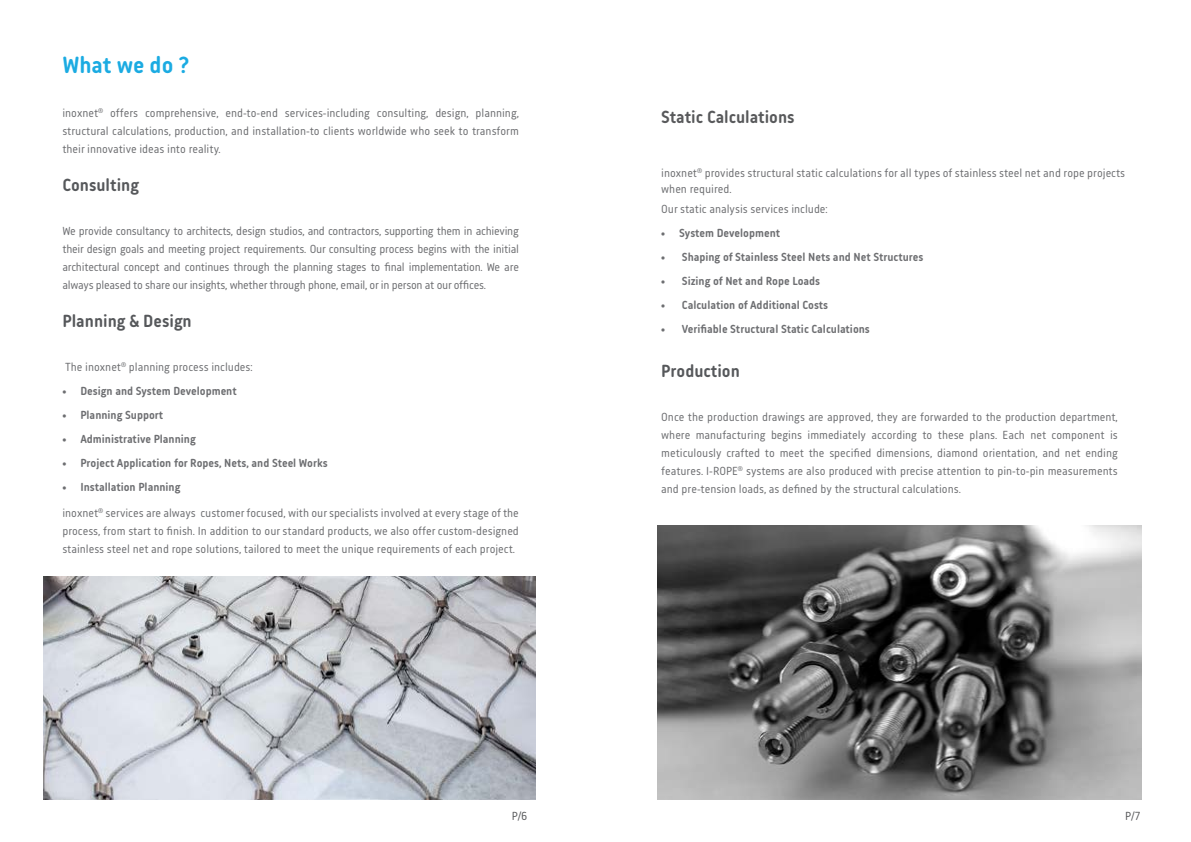
<style>
.page{position:relative;width:1191px;height:842px;background:#fff}
.page>*{position:absolute;margin:0;border:0;box-sizing:border-box;transform-origin:0 0}
.t1{font:700 24px "Korb";color:#1babe2}
.t2{font:700 18px "Korb";color:#56585b}
.t3{font:700 18px "Korb";color:#58595b}
.t4{font:12px/18px "Korb";color:#6d6e71;text-align:justify}
.t5{font:700 12px "Korb";color:#6d6e71}
.t6{font:12px "Korb";color:#58595b}
</style>
<div class="page">
<img style="left:658px;top:525px;width:483px;height:274px">
<img style="left:43px;top:576px;width:493px;height:223px">
<h1 class="t1" style="left:62px;top:52px;width:128px">What we do ?</h1>
<p class="t4" style="left:62px;top:104px;width:458px">inoxnet<sup>®</sup> offers comprehensive, end-to-end services-including consulting, design, planning, structural calculations, production, and installation-to clients worldwide who seek to transform their innovative ideas into reality.</p>
<h2 class="t2" style="left:62px;top:175px;width:78px">Consulting</h2>
<p class="t4" style="left:62px;top:222px;width:458px">We provide consultancy to architects, design studios, and contractors, supporting them in achieving their design goals and meeting project requirements. Our consulting process begins with the initial architectural concept and continues through the planning stages to final implementation. We are always pleased to share our insights, whether through phone, email, or in person at our offices.</p>
<h2 class="t2" style="left:62px;top:311px;width:131px">Planning &amp; Design</h2>
<p class="t4" style="left:65px;top:358px;width:189px">The inoxnet<sup>®</sup> planning process includes:</p>
<p class="t5" style="left:62px;top:384px;width:176px">• Design and System Development</p>
<p class="t5" style="left:62px;top:408px;width:102px">• Planning Support</p>
<p class="t5" style="left:62px;top:432px;width:135px">• Administrative Planning</p>
<p class="t5" style="left:62px;top:456px;width:267px">• Project Application for Ropes, Nets, and Steel Works</p>
<p class="t5" style="left:62px;top:480px;width:120px">• Installation Planning</p>
<p class="t4" style="left:62px;top:504px;width:458px">inoxnet<sup>®</sup> services are always customer focused, with our specialists involved at every stage of the process, from start to finish. In addition to our standard products, we also offer custom-designed stainless steel net and rope solutions, tailored to meet the unique requirements of each project.</p>
<h2 class="t3" style="left:661px;top:107px;width:135px">Static Calculations</h2>
<p class="t4" style="left:661px;top:165px;width:465px;line-height:16px">inoxnet<sup>®</sup> provides structural static calculations for all types of stainless steel net and rope projects when required.</p>
<p class="t4" style="left:661px;top:200px;width:168px">Our static analysis services include:</p>
<p class="t5" style="left:661px;top:226px;width:120px">• System Development</p>
<p class="t5" style="left:661px;top:250px;width:264px">• Shaping of Stainless Steel Nets and Net Structures</p>
<p class="t5" style="left:661px;top:274px;width:160px">• Sizing of Net and Rope Loads</p>
<p class="t5" style="left:661px;top:298px;width:168px">• Calculation of Additional Costs</p>
<p class="t5" style="left:661px;top:322px;width:210px">• Verifiable Structural Static Calculations</p>
<h2 class="t2" style="left:661px;top:361px;width:80px">Production</h2>
<p class="t4" style="left:661px;top:408px;width:458px">Once the production drawings are approved, they are forwarded to the production department, where manufacturing begins immediately according to these plans. Each net component is meticulously crafted to meet the specified dimensions, diamond orientation, and net ending features. I-ROPE<sup>®</sup> systems are also produced with precise attention to pin-to-pin measurements and pre-tension loads, as defined by the structural calculations.</p>
<p class="t6" style="left:511px;top:809px;width:17px">P/6</p>
<p class="t6" style="left:1125px;top:809px;width:17px">P/7</p>
</div>
